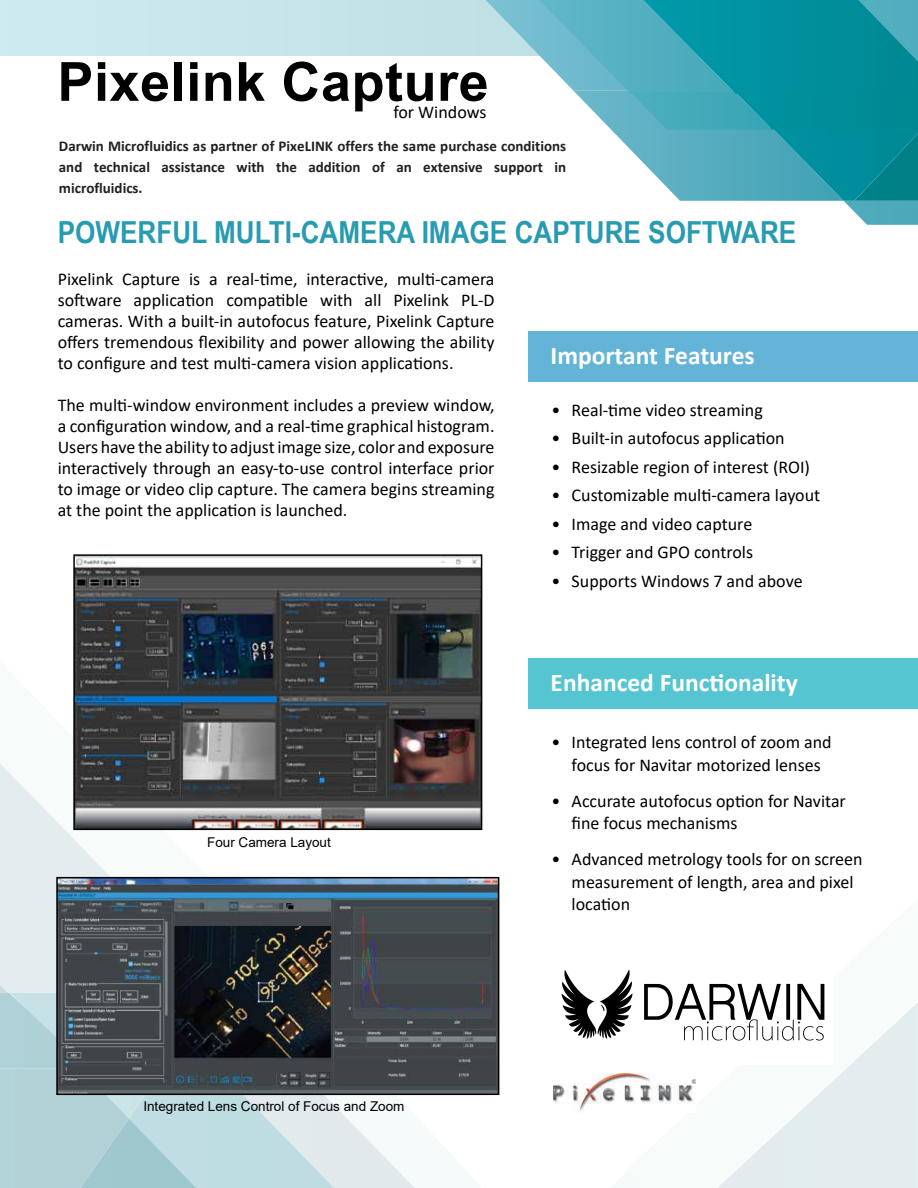
<style>
.page{position:relative;width:918px;height:1188px;background:#fff}
.page>*{position:absolute;margin:0;border:0;box-sizing:border-box;transform-origin:0 0}
.t1{font:700 54px "Arial";letter-spacing:.01em;color:#000}
.t2{font:700 30.3px "Arial Narrow";color:#279bb0;scale:1.05 1}
.t3{font:700 25.5px "Calibri";color:#fff}
.t4{font:18px/21px "Calibri";color:#000;text-align:justify}
.t5{font:700 15px/20.9px "Calibri";color:#231f20;text-align:justify}
.t6{font:13.5px "Arial";color:#000}
</style>
<div class="page">
<svg style="left:717px;top:1002px;width:201px;height:186px"></svg>
<div style="left:0;top:0;width:918px;height:56px;background:#c8e6eb"></div>
<svg style="left:0;top:763px;width:214px;height:222px"></svg>
<svg style="left:0;top:985px;width:415px;height:203px;background:#c4dde1"></svg>
<img style="left:0;top:993px;width:56px;height:75px">
<div style="left:528px;top:331px;width:390px;height:50px;background:#63b4d7"></div>
<div style="left:528px;top:659px;width:390px;height:50px;background:#55c5d1"></div>
<svg style="left:486px;top:0;width:432px;height:225px"></svg>
<img style="left:772px;top:130px;width:146px;height:71px">
<img style="left:643px;top:0;width:275px;height:94px">
<img style="left:735px;top:92px;width:183px;height:38px">
<img style="left:76px;top:557px;width:403px;height:270px">
<div style="left:73px;top:554px;width:409px;height:276px;border:2px solid #000"></div>
<img style="left:59px;top:880px;width:437px;height:212px">
<div style="left:56px;top:877px;width:443px;height:218px;border:2px solid #000"></div>
<img style="left:561px;top:969px;width:272px;height:96px">
<img style="left:553px;top:1073px;width:143px;height:38px">
<h1 class="t1" style="left:57px;top:44px;width:433px">Pixelink Capture</h1>
<p class="t4" style="left:393px;top:101px;width:95px">for Windows</p>
<p class="t5" style="left:59px;top:135px;width:509px">Darwin Microfluidics as partner of PixeLINK offers the same purchase conditions and technical assistance with the addition of an extensive support in microfluidics.</p>
<h2 class="t2" style="left:58px;top:209px;width:705px">POWERFUL MULTI-CAMERA IMAGE CAPTURE SOFTWARE</h2>
<p class="t4" style="left:58px;top:268px;width:438px">Pixelink Capture is a real-time, interactive, multi-camera software application compatible with all Pixelink PL-D cameras. With a built-in autofocus feature, Pixelink Capture offers tremendous flexibility and power allowing the ability to configure and test multi-camera vision applications.</p>
<p class="t4" style="left:58px;top:394px;width:438px">The multi-window environment includes a preview window, a configuration window, and a real-time graphical histogram.<br>Users have the ability to adjust image size, color and exposure interactively through an easy-to-use control interface prior to image or video clip capture. The camera begins streaming at the point the application is launched.</p>
<p class="t6" style="left:207px;top:833px;width:125px">Four Camera Layout</p>
<h3 class="t3" style="left:551px;top:337px;width:206px">Important Features</h3>
<p class="t4" style="left:551px;top:399px;width:213px">• Real-time video streaming</p>
<p class="t4" style="left:551px;top:427px;width:235px">• Built-in autofocus application</p>
<p class="t4" style="left:551px;top:456px;width:260px">• Resizable region of interest (ROI)</p>
<p class="t4" style="left:551px;top:484px;width:270px">• Customizable multi-camera layout</p>
<p class="t4" style="left:551px;top:513px;width:202px">• Image and video capture</p>
<p class="t4" style="left:551px;top:541px;width:203px">• Trigger and GPO controls</p>
<p class="t4" style="left:551px;top:570px;width:253px">• Supports Windows 7 and above</p>
<h3 class="t3" style="left:551px;top:665px;width:249px">Enhanced Functionality</h3>
<p class="t4" style="left:551px;top:731px;width:282px;line-height:22.5px;text-align:center">• Integrated lens control of zoom and focus for Navitar motorized lenses</p>
<p class="t4" style="left:572px;top:789px;width:276px;line-height:22.5px;text-indent:-20px">• Accurate autofocus option for Navitar fine focus mechanisms</p>
<p class="t4" style="left:572px;top:848px;width:293px;line-height:22.5px;text-align:left;text-indent:-20px">• Advanced metrology tools for on screen measurement of length, area and pixel location</p>
<p class="t6" style="left:143px;top:1097px;width:263px">Integrated Lens Control of Focus and Zoom</p>
</div>
